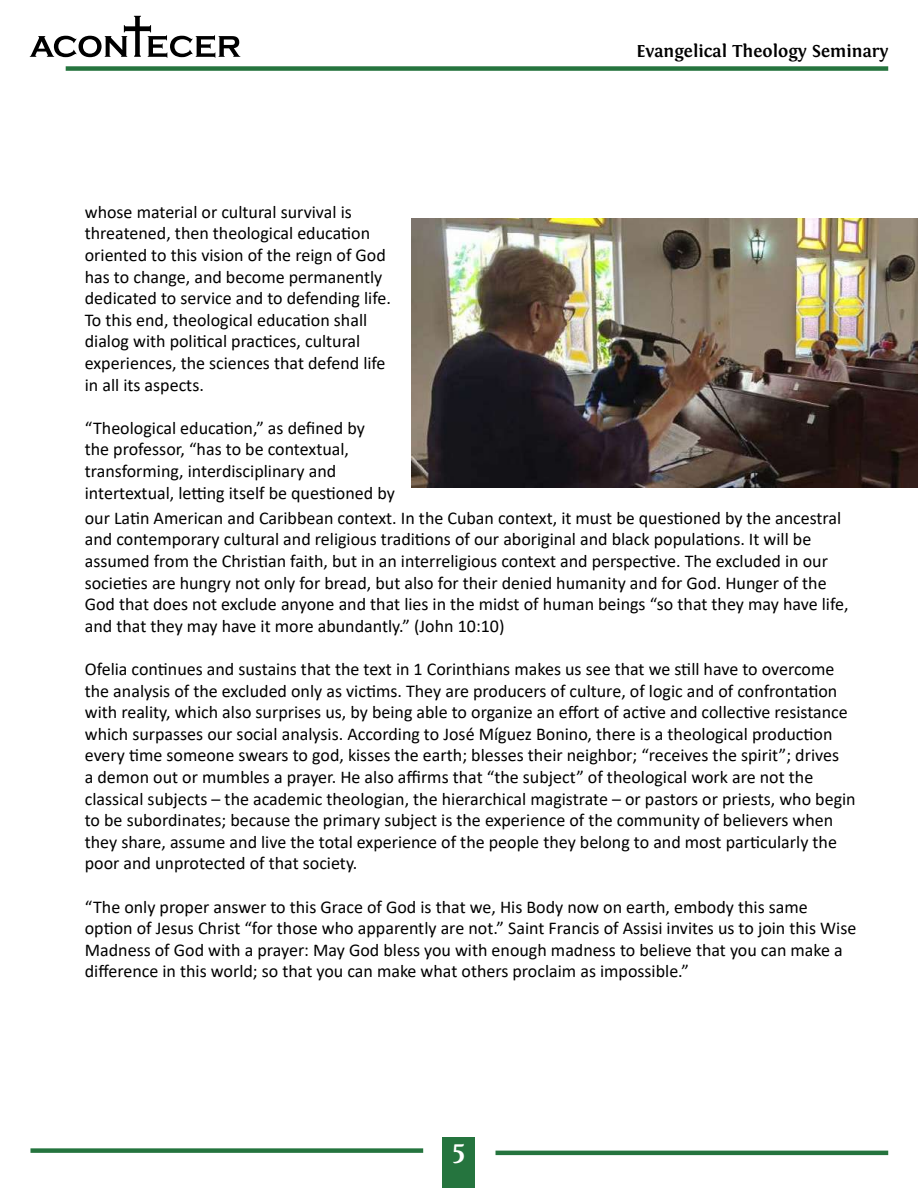
<style>
.page{position:relative;width:918px;height:1188px;background:#fff}
.page>*{position:absolute;margin:0;border:0;box-sizing:border-box;transform-origin:0 0}
.t1{font:700 28.5px "Fontin";color:#fff}
.t2{font:18px/21.6px "Calibri";color:#000}
.t3{font:700 18px "Fontin";color:#000}
</style>
<div class="page">
<div style="left:66px;top:66px;width:822px;height:5px;background:#25743e"></div>
<div style="left:443px;top:1138px;width:32px;height:50px;background:#25743e"></div>
<svg style="left:30px;top:16px;width:210px;height:42px"></svg>
<hr style="left:496px;top:1151px;width:392px;height:4px;background:#25743e">
<div style="left:30px;top:1148px;width:393px;height:5px;background:#25743e"></div>
<img style="left:411px;top:219px;width:507px;height:268px">
<p class="t3" style="left:636px;top:41px;width:253px">Evangelical Theology Seminary</p>
<p class="t2" style="left:85px;top:201px;width:308px">whose material or cultural survival is threatened, then theological education oriented to this vision of the reign of God has to change, and become permanently dedicated to service and to defending life.<br>To this end, theological education shall dialog with political practices, cultural experiences, the sciences that defend life in all its aspects.</p>
<p class="t2" style="left:85px;top:417px;width:312px">“Theological education,” as defined by<br>the professor, “has to be contextual, transforming, interdisciplinary and intertextual, letting itself be questioned by</p>
<p class="t2" style="left:85px;top:507px;width:765px">our Latin American and Caribbean context. In the Cuban context, it must be questioned by the ancestral and contemporary cultural and religious traditions of our aboriginal and black populations. It will be assumed from the Christian faith, but in an interreligious context and perspective. The excluded in our societies are hungry not only for bread, but also for their denied humanity and for God. Hunger of the God that does not exclude anyone and that lies in the midst of human beings “so that they may have life, and that they may have it more abundantly.” (John 10:10)</p>
<p class="t2" style="left:85px;top:658px;width:772px">Ofelia continues and sustains that the text in 1 Corinthians makes us see that we still have to overcome the analysis of the excluded only as victims. They are producers of culture, of logic and of confrontation with reality, which also surprises us, by being able to organize an effort of active and collective resistance which surpasses our social analysis. According to José Míguez Bonino, there is a theological production every time someone swears to god, kisses the earth; blesses their neighbor; “receives the spirit”; drives<br>a demon out or mumbles a prayer. He also affirms that “the subject” of theological work are not the classical subjects – the academic theologian, the hierarchical magistrate – or pastors or priests, who begin to be subordinates; because the primary subject is the experience of the community of believers when they share, assume and live the total experience of the people they belong to and most particularly the poor and unprotected of that society.</p>
<p class="t2" style="left:85px;top:895px;width:773px">“The only proper answer to this Grace of God is that we, His Body now on earth, embody this same option of Jesus Christ “for those who apparently are not.” Saint Francis of Assisi invites us to join this Wise Madness of God with a prayer: May God bless you with enough madness to believe that you can make a difference in this world; so that you can make what others proclaim as impossible.”</p>
<h1 class="t1" style="left:452px;top:1135px;width:15px">5</h1>
</div>
